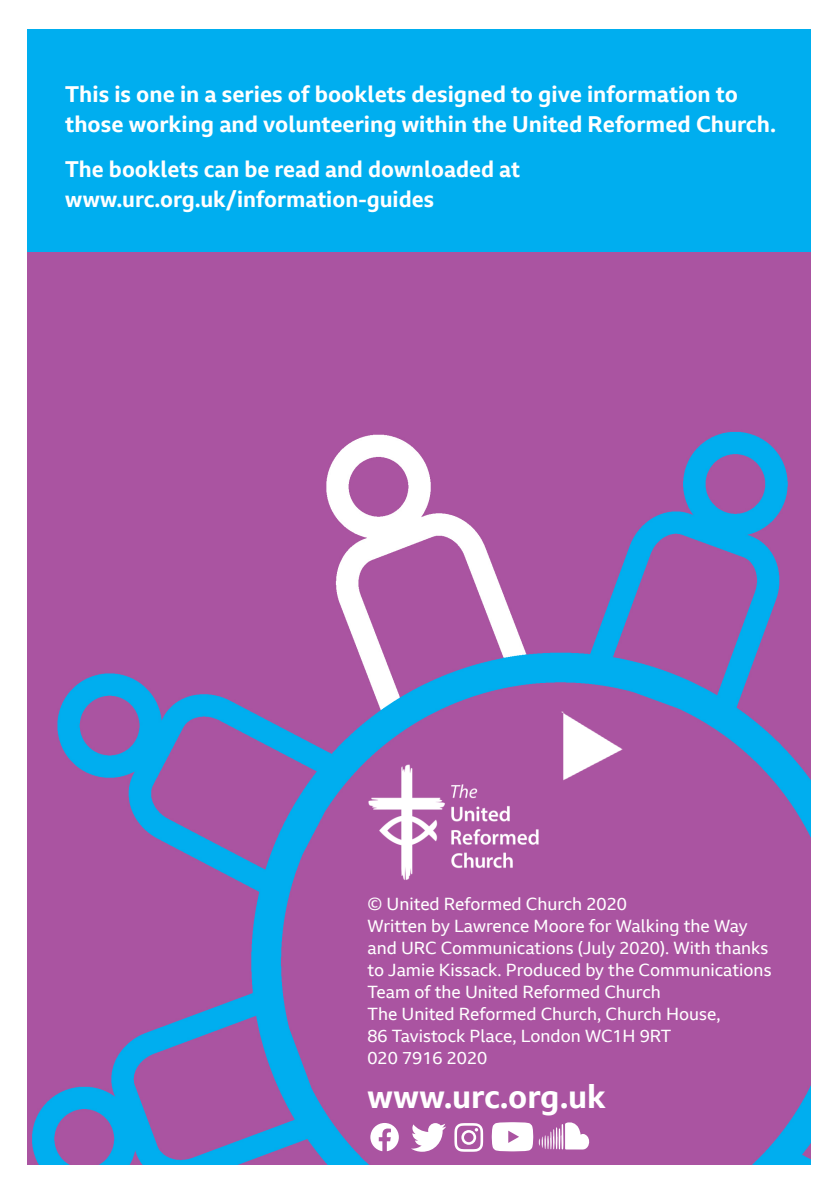
<style>
.page{position:relative;width:840px;height:1191px;background:#fff}
.page>*{position:absolute;margin:0;border:0;box-sizing:border-box;transform-origin:0 0}
.t1{font:700 32px "BBC Reith Sans";color:#fff}
.t2{font:700 22px/30px "BBC Reith Sans";color:#fff}
.t3{font:17px/22px "BBC Reith Sans";color:#fff}
</style>
<div class="page">
<div style="left:18px;top:0;width:805px;height:1174px;background:#00aeef"></div>
<img style="left:27px;top:253px;width:784px;height:912px">
<div style="left:0;top:0;width:27px;height:1191px;background:#fff"></div>
<div style="left:0;top:1165px;width:839px;height:26px;background:#fff"></div>
<div style="left:0;top:0;width:839px;height:29px;background:#fff"></div>
<div style="left:811px;top:0;width:28px;height:1191px;background:#fff"></div>
<img style="left:362px;top:758px;width:182px;height:127px">
<svg style="left:370px;top:1123px;width:28px;height:28px"></svg>
<svg style="left:410px;top:1123px;width:36px;height:28px"></svg>
<svg style="left:454px;top:1123px;width:29px;height:28px"></svg>
<svg style="left:491px;top:1122px;width:98px;height:29px;background:#debdda"></svg>
<img style="left:550px;top:705px;width:77px;height:83px">
<p class="t2" style="left:65px;top:79px;width:712px">This is one in a series of booklets designed to give information to those working and volunteering within the United Reformed Church.</p>
<p class="t2" style="left:65px;top:154px;width:456px">The booklets can be read and downloaded at www.urc.org.uk/information-guides</p>
<p class="t3" style="left:367px;top:892px;width:405px">© United Reformed Church 2020<br>Written by Lawrence Moore for Walking the Way and URC Communications (July 2020). With thanks to Jamie Kissack. Produced by the Communications Team of the United Reformed Church<br>The United Reformed Church, Church House,<br>86 Tavistock Place, London WC1H 9RT<br>020 7916 2020</p>
<h1 class="t1" style="left:367px;top:1075px;width:240px">www.urc.org.uk</h1>
</div>
